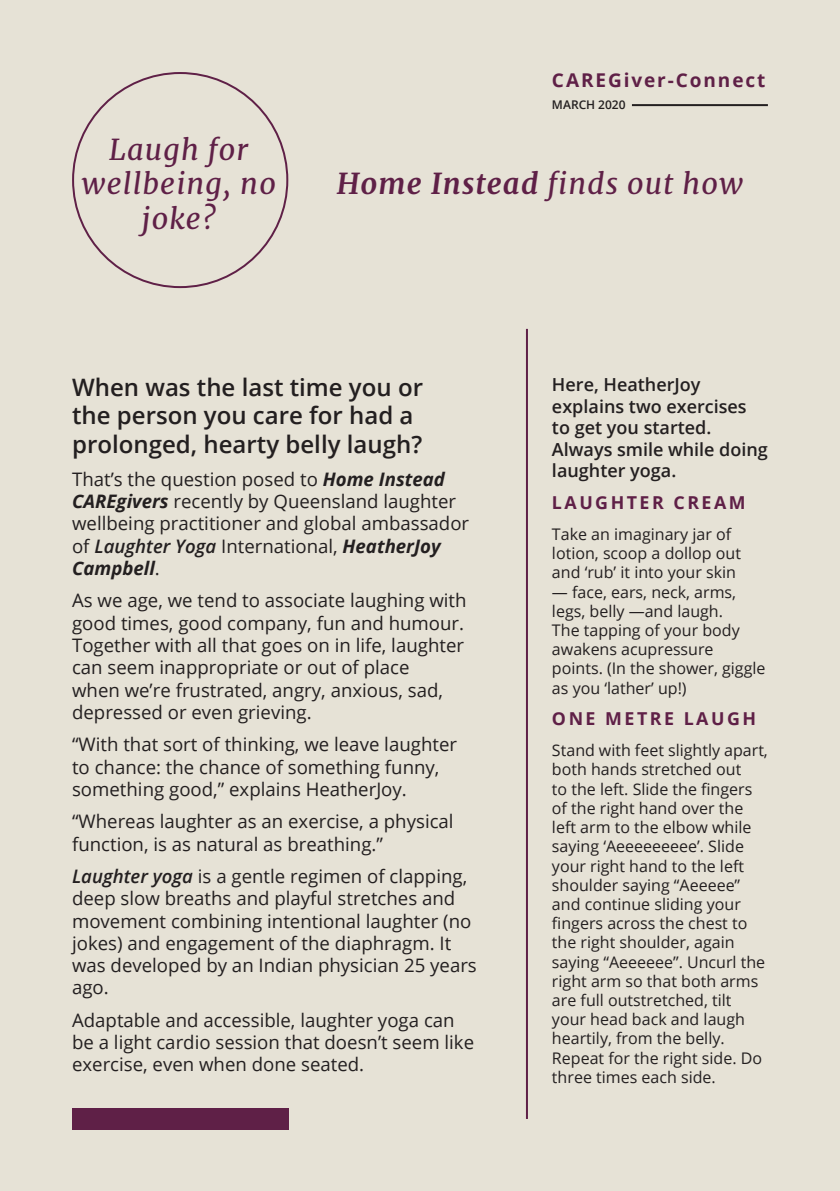
<style>
.page{position:relative;width:840px;height:1191px;background:#fff}
.page>*{position:absolute;margin:0;border:0;box-sizing:border-box;transform-origin:0 0}
.t1{font:italic 28.8px/34.4px "Merriweather";letter-spacing:.04em;color:#5f2047;text-align:center}
.t2{font:italic 700 28.8px "Merriweather";letter-spacing:.04em;color:#5f2047}
.t3{font:600 24px/28.8px "Open Sans";color:#231f20}
.t4{font:700 19px "Open Sans";letter-spacing:.1em;color:#5f2047}
.t5{font:18.6px/22.4px "Open Sans";color:#231f20}
.t6{font:600 18px/21.6px "Open Sans";color:#231f20}
.t7{font:700 17.8px "Open Sans";letter-spacing:.14em;color:#5f2047}
.t8{font:16px/19.2px "Open Sans";color:#231f20}
.t9{font:600 12px "Open Sans";color:#231f20}
.s1{font-weight:400}
.s2{font-weight:700;font-style:italic}
.s3{font-weight:600;font-style:italic}
</style>
<div class="page">
<div style="left:0;top:0;width:839px;height:1191px;background:#e6e2d6"></div>
<hr style="left:525px;top:329px;width:2px;height:790px;background:#5f2047">
<hr style="left:631px;top:104px;width:136px;height:2px;background:#231f20">
<div style="left:72px;top:1108px;width:216px;height:21px;background:#5f2047"></div>
<p class="t1" style="left:81px;top:131px;width:196px">Laugh for wellbeing, no joke?</p>
<p class="t4" style="left:551px;top:66px;width:215px">CAREGiver-Connect</p>
<p class="t9" style="left:551px;top:97px;width:75px">MARCH 2020</p>
<p class="t2" style="left:336px;top:164px;width:407px">Home Instead <span class="s1">finds out how</span></p>
<p class="t3" style="left:72px;top:372px;width:352px">When was the last time you or the person you care for had a prolonged, hearty belly laugh?</p>
<p class="t5" style="left:72px;top:467px;width:398px">That’s the question posed to <span class="s2">Home Instead CAREgivers</span> recently by Queensland laughter wellbeing practitioner and global ambassador of <span class="s3">Laughter Yoga</span> International, <span class="s2">HeatherJoy Campbell</span>.</p>
<p class="t5" style="left:72px;top:589px;width:396px">As we age, we tend to associate laughing with good times, good company, fun and humour.<br>Together with all that goes on in life, laughter can seem inappropriate or out of place<br>when we’re frustrated, angry, anxious, sad, depressed or even grieving.</p>
<p class="t5" style="left:72px;top:732px;width:386px">“With that sort of thinking, we leave laughter to chance: the chance of something funny, something good,” explains HeatherJoy.</p>
<p class="t5" style="left:72px;top:809px;width:383px">“Whereas laughter as an exercise, a physical function, is as natural as breathing.”</p>
<p class="t5" style="left:72px;top:864px;width:406px"><span class="s3">Laughter yoga</span> is a gentle regimen of clapping, deep slow breaths and playful stretches and movement combining intentional laughter (no jokes) and engagement of the diaphragm. It was developed by an Indian physician 25 years ago.</p>
<p class="t5" style="left:72px;top:1008px;width:403px">Adaptable and accessible, laughter yoga can be a light cardio session that doesn’t seem like exercise, even when done seated.</p>
<p class="t6" style="left:551px;top:373px;width:217px">Here, HeatherJoy explains two exercises to get you started.<br>Always smile while doing laughter yoga.</p>
<p class="t7" style="left:551px;top:490px;width:195px">LAUGHTER CREAM</p>
<p class="t8" style="left:551px;top:524px;width:190px">Take an imaginary jar of lotion, scoop a dollop out and ‘rub’ it into your skin</p>
<p class="t8" style="left:551px;top:582px;width:215px">— face, ears, neck, arms, legs, belly —and laugh.<br>The tapping of your body awakens acupressure points. (In the shower, giggle as you ‘lather’ up!)</p>
<p class="t7" style="left:551px;top:706px;width:205px">ONE METRE LAUGH</p>
<p class="t8" style="left:551px;top:740px;width:217px">Stand with feet slightly apart, both hands stretched out<br>to the left. Slide the fingers of the right hand over the left arm to the elbow while saying ‘Aeeeeeeeee’. Slide your right hand to the left shoulder saying “Aeeeee” and continue sliding your fingers across the chest to the right shoulder, again saying “Aeeeeee”. Uncurl the right arm so that both arms are full outstretched, tilt your head back and laugh heartily, from the belly.<br>Repeat for the right side. Do three times each side.</p>
</div>
